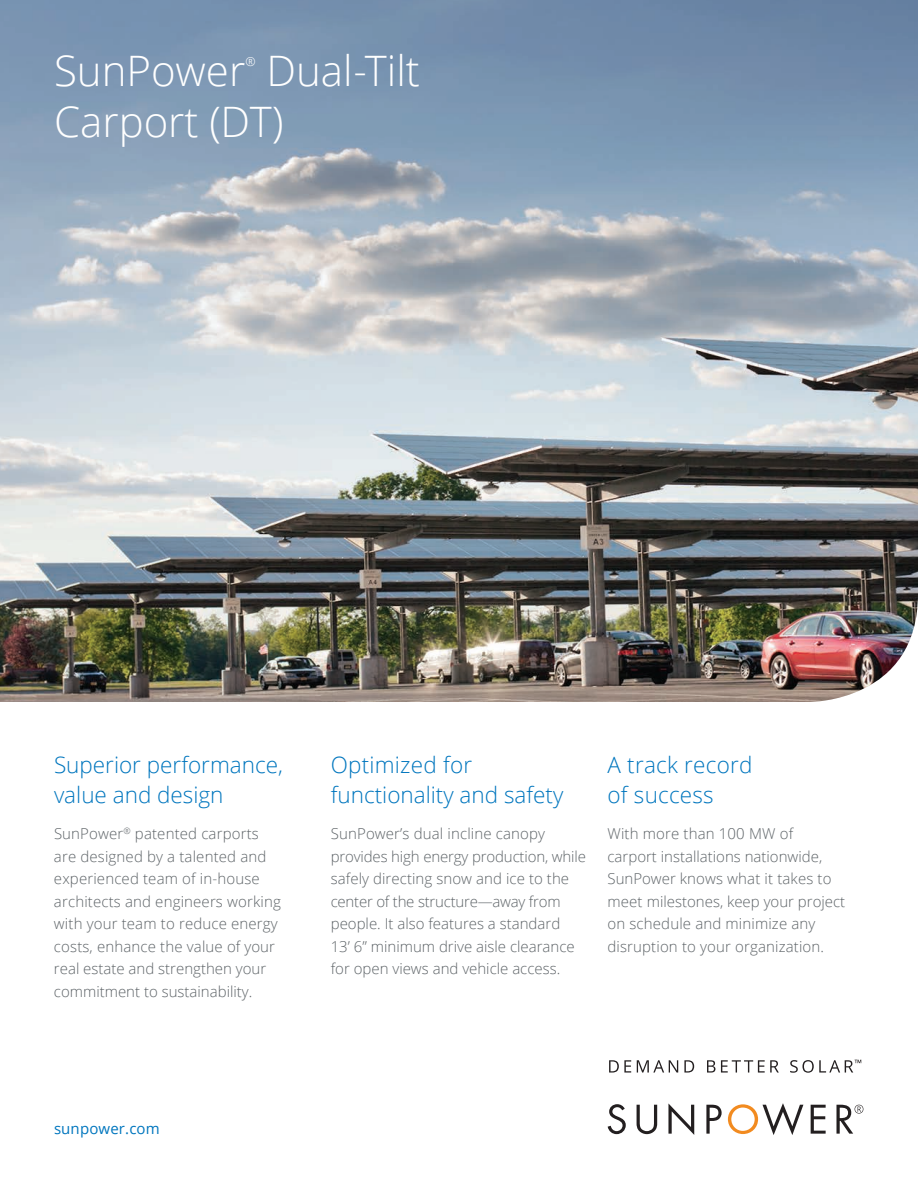
<style>
.page{position:relative;width:918px;height:1188px;background:#fff}
.page>*{position:absolute;margin:0;border:0;box-sizing:border-box;transform-origin:0 0}
.t1{font:300 42px/50.4px "Open Sans";color:#fff}
.t2{font:300 22.5px/30px "Open Sans";color:#0076be}
.t3{font:300 15px/22.5px "Open Sans";letter-spacing:.005em;color:#5e6468}
.t4{font:15px "Open Sans";letter-spacing:.01em;color:#0076be}
.t5{font:300 12.3px "Open Sans";color:#fff}
</style>
<div class="page">
<img style="left:0;top:0;width:918px;height:702px">
<svg style="left:608px;top:1104px;width:18px;height:30px"></svg>
<svg style="left:637px;top:1105px;width:20px;height:29px"></svg>
<svg style="left:668px;top:1103px;width:26px;height:32px"></svg>
<svg style="left:706px;top:1105px;width:16px;height:29px"></svg>
<svg style="left:811px;top:1105px;width:15px;height:29px"></svg>
<svg style="left:728px;top:1103px;width:75px;height:32px"></svg>
<svg style="left:836px;top:1105px;width:27px;height:29px"></svg>
<svg style="left:609px;top:1060px;width:252px;height:13px"></svg>
<h1 class="t1" style="left:54px;top:45px;width:367px;text-indent:212px">Dual-Tilt<br>Carport (DT)</h1>
<h1 class="t1" style="left:54px;top:45px;width:193px">SunPower</h1>
<p class="t5" style="left:245px;top:53px;width:12px">®</p>
<h2 class="t2" style="left:54px;top:749px;width:231px">Superior performance, value and design</h2>
<p class="t3" style="left:54px;top:822px;width:228px">SunPower<sup>®</sup> patented carports are designed by a talented and experienced team of in-house architects and engineers working with your team to reduce energy costs, enhance the value of your real estate and strengthen your commitment to sustainability.</p>
<h2 class="t2" style="left:331px;top:749px;width:234px">Optimized for functionality and safety</h2>
<p class="t3" style="left:331px;top:822px;width:257px">SunPower’s dual incline canopy provides high energy production, while safely directing snow and ice to the center of the structure—away from people. It also features a standard<br>13’ 6” minimum drive aisle clearance for open views and vehicle access.</p>
<h2 class="t2" style="left:608px;top:749px;width:147px">A track record of success</h2>
<p class="t3" style="left:608px;top:822px;width:239px">With more than 100 MW of carport installations nationwide,<br>SunPower knows what it takes to meet milestones, keep your project on schedule and minimize any disruption to your organization.</p>
<p class="t4" style="left:54px;top:1118px;width:107px">sunpower.com</p>
</div>
